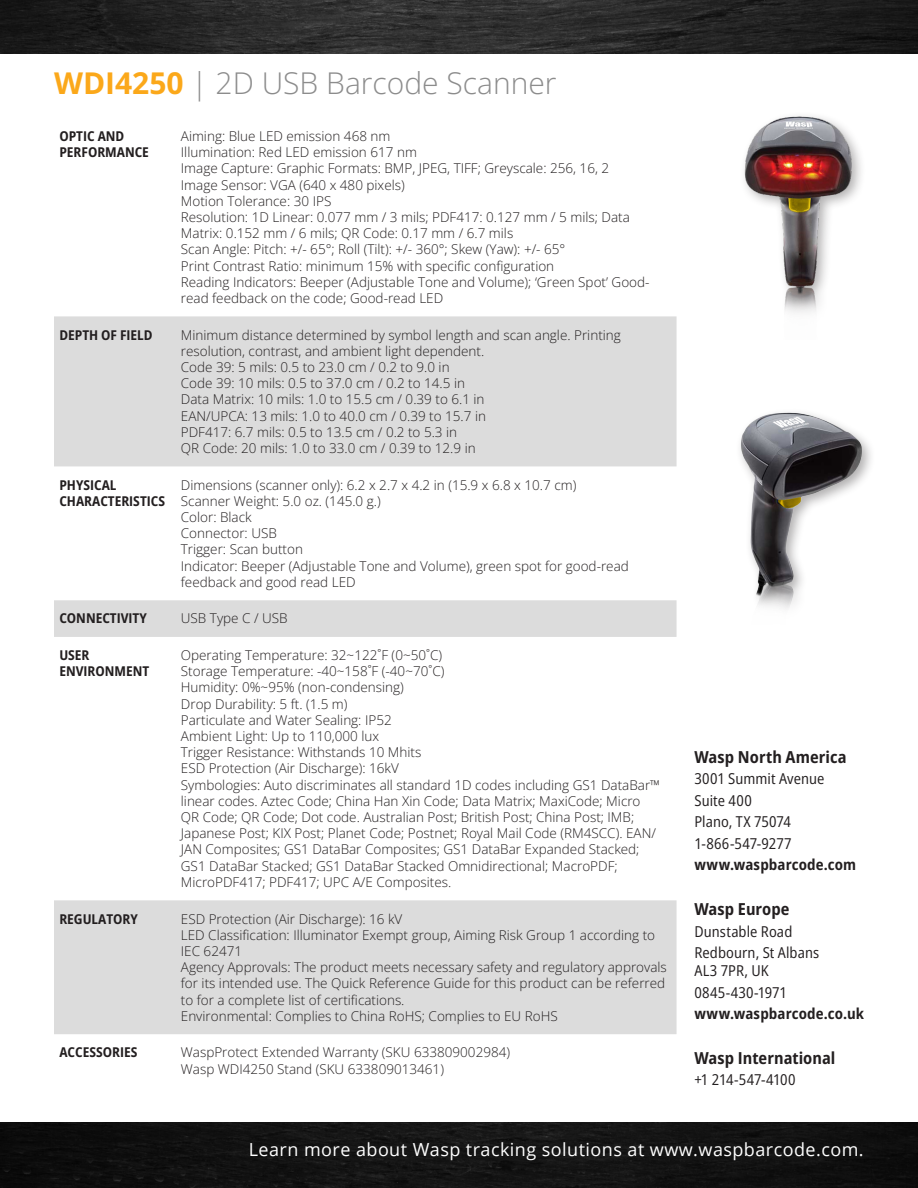
<style>
.page{position:relative;width:918px;height:1188px;background:#fff}
.page>*{position:absolute;margin:0;border:0;box-sizing:border-box;transform-origin:0 0}
.t1{font:300 30px "Open Sans";color:#8c8c8c}
.t2{font:18px "Open Sans";letter-spacing:.025em;color:#fff}
.t3{font:700 semi-condensed 16.5px "Open Sans";letter-spacing:.005em;color:#231f20}
.t4{font:semi-condensed 15px/21.5px "Open Sans";letter-spacing:.005em;color:#231f20}
.t5{font:700 semi-condensed 15px "Open Sans";letter-spacing:.01em;color:#231f20}
.t6{font:300 13.5px/16.2px "Open Sans";color:#231f20}
.t7{font:700 semi-condensed 13.5px/16.2px "Open Sans";color:#231f20}
.s1{font-weight:700;color:#fba81a}
</style>
<div class="page">
<img style="left:0;top:1122px;width:918px;height:66px">
<img style="left:0;top:0;width:918px;height:54px">
<svg style="left:54px;top:316px;width:623px;height:718px"></svg>
<img style="left:744px;top:116px;width:117px;height:197px">
<img style="left:740px;top:412px;width:131px;height:197px">
<p class="t1" style="left:54px;top:62px;width:504px"><span class="s1">WDI4250</span> | 2D USB Barcode Scanner</p>
<p class="t7" style="left:59px;top:128px;width:91px">OPTIC AND<br>PERFORMANCE</p>
<p class="t6" style="left:181px;top:128px;width:211px">Aiming: Blue LED emission 468 nm</p>
<p class="t6" style="left:181px;top:144px;width:238px">Illumination: Red LED emission 617 nm</p>
<p class="t6" style="left:181px;top:160px;width:430px">Image Capture: Graphic Formats: BMP, JPEG, TIFF; Greyscale: 256, 16, 2</p>
<p class="t6" style="left:181px;top:176px;width:225px">Image Sensor: VGA (640 x 480 pixels)</p>
<p class="t6" style="left:181px;top:192px;width:152px">Motion Tolerance: 30 IPS</p>
<p class="t6" style="left:181px;top:209px;width:450px">Resolution: 1D Linear: 0.077 mm / 3 mils; PDF417: 0.127 mm / 5 mils; Data<br>Matrix: 0.152 mm / 6 mils; QR Code: 0.17 mm / 6.7 mils</p>
<p class="t6" style="left:181px;top:241px;width:386px">Scan Angle: Pitch: +/- 65°; Roll (Tilt): +/- 360°; Skew (Yaw): +/- 65°</p>
<p class="t6" style="left:181px;top:257px;width:375px">Print Contrast Ratio: minimum 15% with specific configuration</p>
<p class="t6" style="left:181px;top:273px;width:470px">Reading Indicators: Beeper (Adjustable Tone and Volume); ‘Green Spot’ Good&shy;read feedback on the code; Good-read LED</p>
<p class="t7" style="left:59px;top:326px;width:95px">DEPTH OF FIELD</p>
<p class="t6" style="left:181px;top:326px;width:441px">Minimum distance determined by symbol length and scan angle. Printing resolution, contrast, and ambient light dependent.</p>
<p class="t6" style="left:181px;top:359px;width:270px">Code 39: 5 mils: 0.5 to 23.0 cm / 0.2 to 9.0 in</p>
<p class="t6" style="left:181px;top:375px;width:286px">Code 39: 10 mils: 0.5 to 37.0 cm / 0.2 to 14.5 in</p>
<p class="t6" style="left:181px;top:391px;width:305px">Data Matrix: 10 mils: 1.0 to 15.5 cm / 0.39 to 6.1 in</p>
<p class="t6" style="left:181px;top:407px;width:307px">EAN/UPCA: 13 mils: 1.0 to 40.0 cm / 0.39 to 15.7 in</p>
<p class="t6" style="left:181px;top:423px;width:278px">PDF417: 6.7 mils: 0.5 to 13.5 cm / 0.2 to 5.3 in</p>
<p class="t6" style="left:181px;top:440px;width:296px">QR Code: 20 mils: 1.0 to 33.0 cm / 0.39 to 12.9 in</p>
<p class="t7" style="left:59px;top:476px;width:107px">PHYSICAL<br>CHARACTERISTICS</p>
<p class="t6" style="left:181px;top:476px;width:397px">Dimensions (scanner only): 6.2 x 2.7 x 4.2 in (15.9 x 6.8 x 10.7 cm)</p>
<p class="t6" style="left:181px;top:492px;width:201px">Scanner Weight: 5.0 oz. (145.0 g.)</p>
<p class="t6" style="left:181px;top:509px;width:72px">Color: Black</p>
<p class="t6" style="left:181px;top:525px;width:97px">Connector: USB</p>
<p class="t6" style="left:181px;top:541px;width:124px">Trigger: Scan button</p>
<p class="t6" style="left:181px;top:557px;width:449px">Indicator: Beeper (Adjustable Tone and Volume), green spot for good-read feedback and good read LED</p>
<p class="t7" style="left:59px;top:610px;width:89px">CONNECTIVITY</p>
<p class="t6" style="left:181px;top:610px;width:108px">USB Type C / USB</p>
<p class="t7" style="left:59px;top:647px;width:91px">USER<br>ENVIRONMENT</p>
<p class="t6" style="left:181px;top:647px;width:263px">Operating Temperature: 32~122˚F (0~50˚C)</p>
<p class="t6" style="left:181px;top:663px;width:265px">Storage Temperature: -40~158˚F (-40~70˚C)</p>
<p class="t6" style="left:181px;top:679px;width:224px">Humidity: 0%~95% (non-condensing)</p>
<p class="t6" style="left:181px;top:695px;width:168px">Drop Durability: 5 ft. (1.5 m)</p>
<p class="t6" style="left:181px;top:712px;width:212px">Particulate and Water Sealing: IP52</p>
<p class="t6" style="left:181px;top:728px;width:200px">Ambient Light: Up to 110,000 lux</p>
<p class="t6" style="left:181px;top:744px;width:242px">Trigger Resistance: Withstands 10 Mhits</p>
<p class="t6" style="left:181px;top:760px;width:220px">ESD Protection (Air Discharge): 16kV</p>
<p class="t6" style="left:181px;top:776px;width:481px">Symbologies: Auto discriminates all standard 1D codes including GS1 DataBar™ linear codes. Aztec Code; China Han Xin Code; Data Matrix; MaxiCode; Micro QR Code; QR Code; Dot code. Australian Post; British Post; China Post; IMB; Japanese Post; KIX Post; Planet Code; Postnet; Royal Mail Code (RM4SCC). EAN/ JAN Composites; GS1 DataBar Composites; GS1 DataBar Expanded Stacked; GS1 DataBar Stacked; GS1 DataBar Stacked Omnidirectional; MacroPDF; MicroPDF417; PDF417; UPC A/E Composites.</p>
<p class="t7" style="left:59px;top:910px;width:80px">REGULATORY</p>
<p class="t6" style="left:181px;top:910px;width:223px">ESD Protection (Air Discharge): 16 kV</p>
<p class="t6" style="left:181px;top:926px;width:476px">LED Classification: Illuminator Exempt group, Aiming Risk Group 1 according to<br>IEC 62471</p>
<p class="t6" style="left:181px;top:959px;width:488px;text-align:justify">Agency Approvals: The product meets necessary safety and regulatory approvals for its intended use. The Quick Reference Guide for this product can be referred to for a complete list of certifications.</p>
<p class="t6" style="left:181px;top:1007px;width:378px">Environmental: Complies to China RoHS; Complies to EU RoHS</p>
<p class="t7" style="left:59px;top:1044px;width:80px">ACCESSORIES</p>
<p class="t6" style="left:181px;top:1044px;width:331px">WaspProtect Extended Warranty (SKU 633809002984)</p>
<p class="t6" style="left:181px;top:1060px;width:265px">Wasp WDI4250 Stand (SKU 633809013461)</p>
<p class="t3" style="left:694px;top:745px;width:154px">Wasp North America</p>
<p class="t4" style="left:694px;top:768px;width:132px">3001 Summit Avenue<br>Suite 400<br>Plano, TX 75074<br>1-866-547-9277</p>
<p class="t5" style="left:694px;top:854px;width:163px">www.waspbarcode.com</p>
<p class="t3" style="left:694px;top:897px;width:97px">Wasp Europe</p>
<p class="t4" style="left:694px;top:920px;width:126px">Dunstable Road<br>Redbourn, St Albans</p>
<p class="t4" style="left:694px;top:959px;width:94px">AL3 7PR, UK<br>0845-430-1971</p>
<p class="t5" style="left:694px;top:1003px;width:171px">www.waspbarcode.co.uk</p>
<p class="t3" style="left:694px;top:1046px;width:143px">Wasp International</p>
<p class="t4" style="left:694px;top:1069px;width:103px">+1 214-547-4100</p>
<h2 class="t2" style="left:249px;top:1137px;width:616px">Learn more about Wasp tracking solutions at www.waspbarcode.com.</h2>
</div>
